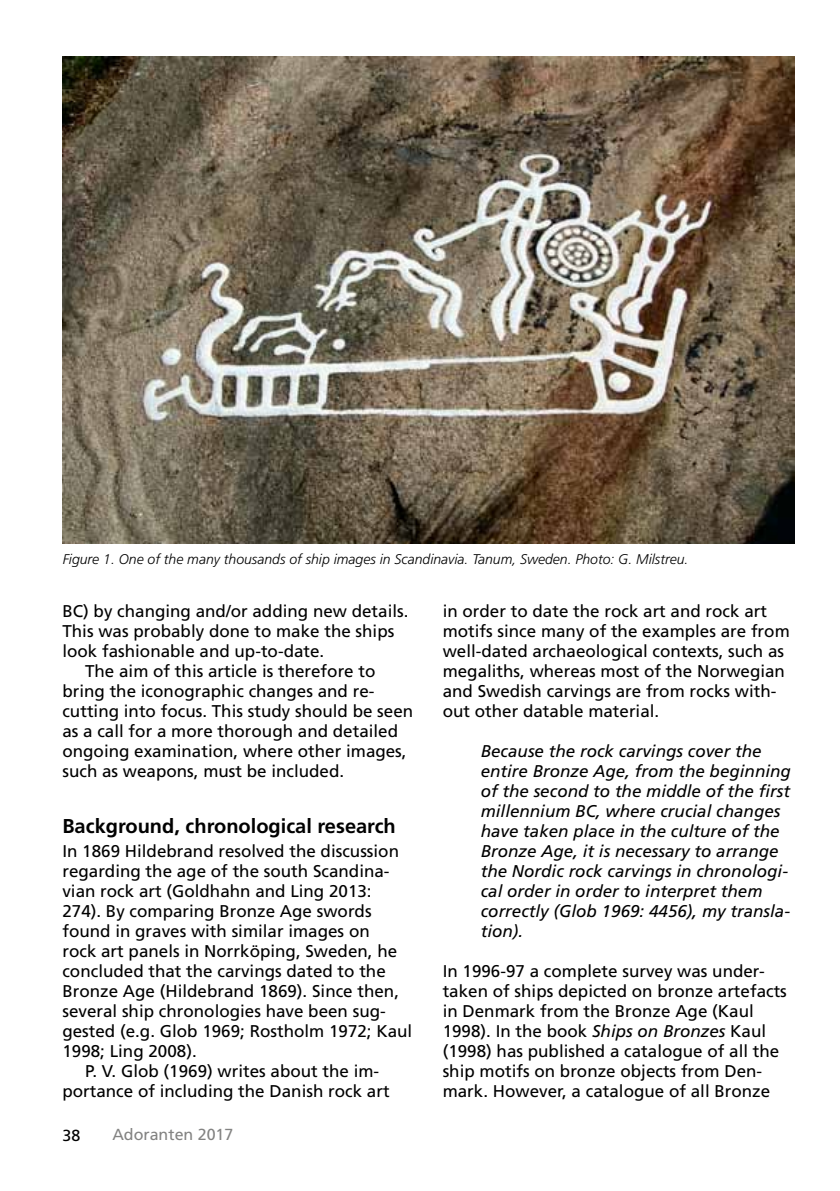
<style>
.page{position:relative;width:840px;height:1191px;background:#fff}
.page>*{position:absolute;margin:0;border:0;box-sizing:border-box;transform-origin:0 0}
.t1{font:700 20px "Frutiger";color:#000}
.t2{font:17px/20px "Frutiger";color:#000}
.t3{font:italic 17px/20px "Frutiger";color:#000}
.t4{font:16px "Frutiger";color:#838382}
.t5{font:16px "Frutiger";color:#000}
.t6{font:italic 300 14px "Frutiger";color:#000}
.s1{font-style:italic}
</style>
<div class="page">
<img style="left:62px;top:57px;width:732px;height:486px">
<p class="t6" style="left:63px;top:551px;width:626px">Figure 1. One of the many thousands of ship images in Scandinavia. Tanum, Sweden. Photo: G. Milstreu.</p>
<p class="t2" style="left:62px;top:601px;width:347px">BC) by changing and/or adding new details.</p>
<p class="t2" style="left:62px;top:621px;width:333px">This was probably done to make the ships</p>
<p class="t2" style="left:62px;top:641px;width:263px">look fashionable and up-to-date.</p>
<p class="t2" style="left:85px;top:661px;width:292px">The aim of this article is therefore to</p>
<p class="t2" style="left:62px;top:681px;width:313px">bring the iconographic changes and re-</p>
<p class="t2" style="left:62px;top:701px;width:352px">cutting into focus. This study should be seen</p>
<p class="t2" style="left:62px;top:721px;width:337px">as a call for a more thorough and detailed</p>
<p class="t2" style="left:62px;top:741px;width:345px">ongoing examination, where other images,</p>
<p class="t2" style="left:62px;top:761px;width:283px">such as weapons, must be included.</p>
<p class="t1" style="left:62px;top:814px;width:335px">Background, chronological research</p>
<p class="t2" style="left:62px;top:841px;width:338px">In 1869 Hildebrand resolved the discussion</p>
<p class="t2" style="left:62px;top:861px;width:328px">regarding the age of the south Scandina-</p>
<p class="t2" style="left:62px;top:881px;width:310px">vian rock art (Goldhahn and Ling 2013:</p>
<p class="t2" style="left:62px;top:901px;width:310px">274). By comparing Bronze Age swords</p>
<p class="t2" style="left:62px;top:921px;width:309px">found in graves with similar images on</p>
<p class="t2" style="left:62px;top:941px;width:336px">rock art panels in Norrköping, Sweden, he</p>
<p class="t2" style="left:62px;top:961px;width:325px">concluded that the carvings dated to the</p>
<p class="t2" style="left:62px;top:981px;width:338px">Bronze Age (Hildebrand 1869). Since then,</p>
<p class="t2" style="left:62px;top:1001px;width:325px">several ship chronologies have been sug-</p>
<p class="t2" style="left:62px;top:1021px;width:351px">gested (e.g. Glob 1969; Rostholm 1972; Kaul</p>
<p class="t2" style="left:62px;top:1041px;width:136px">1998; Ling 2008).</p>
<p class="t2" style="left:85px;top:1061px;width:295px">P. V. Glob (1969) writes about the im-</p>
<p class="t2" style="left:62px;top:1081px;width:328px">portance of including the Danish rock art</p>
<p class="t5" style="left:62px;top:1125px;width:19px">38</p>
<p class="t4" style="left:112px;top:1124px;width:122px">Adoranten 2017</p>
<p class="t2" style="left:442px;top:601px;width:348px">in order to date the rock art and rock art motifs since many of the examples are from well-dated archaeological contexts, such as megaliths, whereas most of the Norwegian and Swedish carvings are from rocks with&shy;out other datable material.</p>
<p class="t3" style="left:480px;top:741px;width:311px">Because the rock carvings cover the entire Bronze Age, from the beginning of the second to the middle of the first millennium BC, where crucial changes have taken place in the culture of the Bronze Age, it is necessary to arrange the Nordic rock carvings in chronologi&shy;cal order in order to interpret them correctly (Glob 1969: 4456), my transla&shy;tion).</p>
<p class="t2" style="left:442px;top:961px;width:345px">In 1996-97 a complete survey was under&shy;taken of ships depicted on bronze artefacts in Denmark from the Bronze Age (Kaul 1998). In the book <span class="s1">Ships on Bronzes</span> Kaul (1998) has published a catalogue of all the ship motifs on bronze objects from Den&shy;mark. However, a catalogue of all Bronze</p>
</div>
